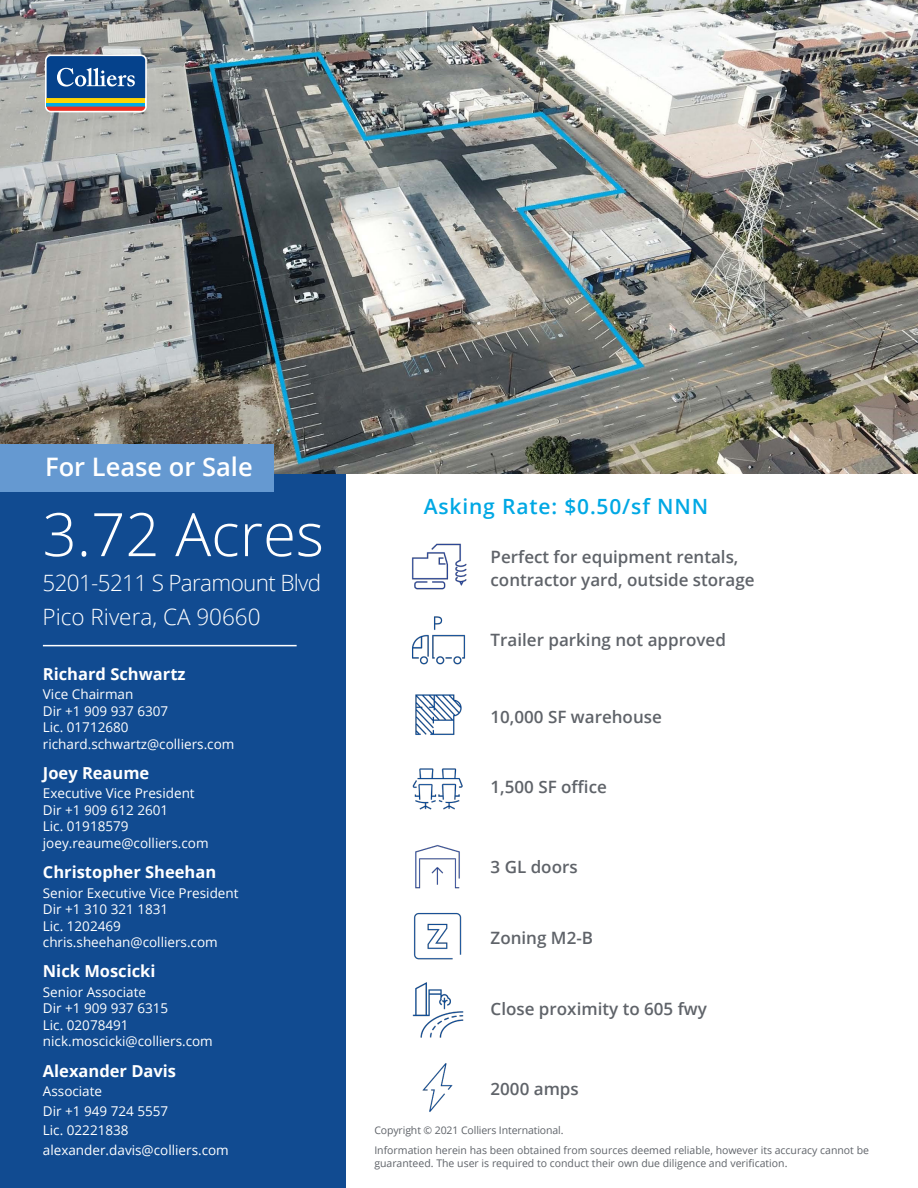
<style>
.page{position:relative;width:918px;height:1188px;background:#fff}
.page>*{position:absolute;margin:0;border:0;box-sizing:border-box;transform-origin:0 0}
.t1{font:300 60px "Open Sans";color:#fff}
.t2{font:600 25.5px "Open Sans";color:#fff}
.t3{font:300 22.5px "Open Sans";letter-spacing:-.03em;color:#fff}
.t4{font:300 22.5px "Open Sans";color:#fff}
.t5{font:600 21px "Open Sans";letter-spacing:.04em;color:#00a8e4}
.t6{font:600 16.95px/22.6px "Open Sans";color:#5f6369}
.t7{font:700 16.5px "Open Sans";color:#fff}
.t8{font:13.5px "Open Sans";color:#fff}
.t9{font:10.5px/12.6px "Open Sans";color:#5f6369}
</style>
<div class="page">
<img style="left:0;top:0;width:918px;height:474px">
<img style="left:415px;top:694px;width:47px;height:41px">
<img style="left:414px;top:912px;width:48px;height:48px">
<img style="left:415px;top:845px;width:45px;height:44px">
<img style="left:422px;top:1063px;width:31px;height:49px">
<svg style="left:45px;top:54px;width:102px;height:58px"></svg>
<div style="left:47px;top:102px;width:98px;height:5px;background:#00a8e4"></div>
<hr style="left:47px;top:98px;width:98px;height:4px;background:#fed503">
<svg style="left:47px;top:107px;width:98px;height:4px"></svg>
<svg style="left:47px;top:56px;width:98px;height:42px;background:#205798"></svg>
<div style="left:0;top:474px;width:346px;height:714px;background:#114b91"></div>
<hr style="left:43px;top:645px;width:254px;height:1px;background:#fff">
<img style="left:412px;top:543px;width:55px;height:47px">
<img style="left:412px;top:616px;width:54px;height:49px">
<img style="left:412px;top:768px;width:51px;height:42px">
<img style="left:412px;top:982px;width:52px;height:56px">
<div style="left:0;top:445px;width:273px;height:47px;background:#6599d1"></div>
<p class="t2" style="left:45px;top:450px;width:209px">For Lease or Sale</p>
<p class="t1" style="left:43px;top:493px;width:283px">3.72 Acres</p>
<p class="t3" style="left:43px;top:567px;width:280px">5201-5211 S Paramount Blvd</p>
<p class="t4" style="left:43px;top:602px;width:220px">Pico Rivera, CA 90660</p>
<p class="t7" style="left:43px;top:662px;width:144px">Richard Schwartz</p>
<p class="t8" style="left:43px;top:685px;width:92px">Vice Chairman</p>
<p class="t8" style="left:43px;top:701px;width:127px">Dir +1 909 937 6307</p>
<p class="t8" style="left:43px;top:718px;width:87px">Lic. 01712680</p>
<p class="t8" style="left:43px;top:734px;width:193px">richard.schwartz@colliers.com</p>
<p class="t7" style="left:43px;top:761px;width:108px">Joey Reaume</p>
<p class="t8" style="left:43px;top:784px;width:153px">Executive Vice President</p>
<p class="t8" style="left:43px;top:801px;width:127px">Dir +1 909 612 2601</p>
<p class="t8" style="left:43px;top:817px;width:87px">Lic. 01918579</p>
<p class="t8" style="left:43px;top:834px;width:167px">joey.reaume@colliers.com</p>
<p class="t7" style="left:43px;top:861px;width:175px">Christopher Sheehan</p>
<p class="t8" style="left:43px;top:884px;width:197px">Senior Executive Vice President</p>
<p class="t8" style="left:43px;top:900px;width:127px">Dir +1 310 321 1831</p>
<p class="t8" style="left:43px;top:917px;width:80px">Lic. 1202469</p>
<p class="t8" style="left:43px;top:933px;width:176px">chris.sheehan@colliers.com</p>
<p class="t7" style="left:43px;top:960px;width:114px">Nick Moscicki</p>
<p class="t8" style="left:43px;top:983px;width:105px">Senior Associate</p>
<p class="t8" style="left:43px;top:999px;width:127px">Dir +1 909 937 6315</p>
<p class="t8" style="left:43px;top:1016px;width:87px">Lic. 02078491</p>
<p class="t8" style="left:43px;top:1032px;width:171px">nick.moscicki@colliers.com</p>
<p class="t7" style="left:43px;top:1059px;width:135px">Alexander Davis</p>
<p class="t8" style="left:43px;top:1082px;width:61px">Associate</p>
<p class="t8" style="left:43px;top:1102px;width:127px">Dir +1 949 724 5557</p>
<p class="t8" style="left:43px;top:1121px;width:87px">Lic. 02221838</p>
<p class="t8" style="left:43px;top:1141px;width:187px">alexander.davis@colliers.com</p>
<p class="t5" style="left:424px;top:492px;width:286px">Asking Rate: $0.50/sf NNN</p>
<p class="t6" style="left:491px;top:545px;width:266px">Perfect for equipment rentals, contractor yard, outside storage</p>
<p class="t6" style="left:491px;top:628px;width:237px">Trailer parking not approved</p>
<p class="t6" style="left:491px;top:705px;width:173px">10,000 SF warehouse</p>
<p class="t6" style="left:491px;top:775px;width:118px">1,500 SF office</p>
<p class="t6" style="left:491px;top:856px;width:89px">3 GL doors</p>
<p class="t6" style="left:491px;top:926px;width:104px">Zoning M2-B</p>
<p class="t6" style="left:491px;top:997px;width:218px">Close proximity to 605 fwy</p>
<p class="t6" style="left:491px;top:1077px;width:90px">2000 amps</p>
<p class="t9" style="left:374px;top:1123px;width:191px">Copyright © 2021 Colliers International.</p>
<p class="t9" style="left:374px;top:1144px;width:496px">Information herein has been obtained from sources deemed reliable, however its accuracy cannot be guaranteed. The user is required to conduct their own due diligence and verification.</p>
</div>
